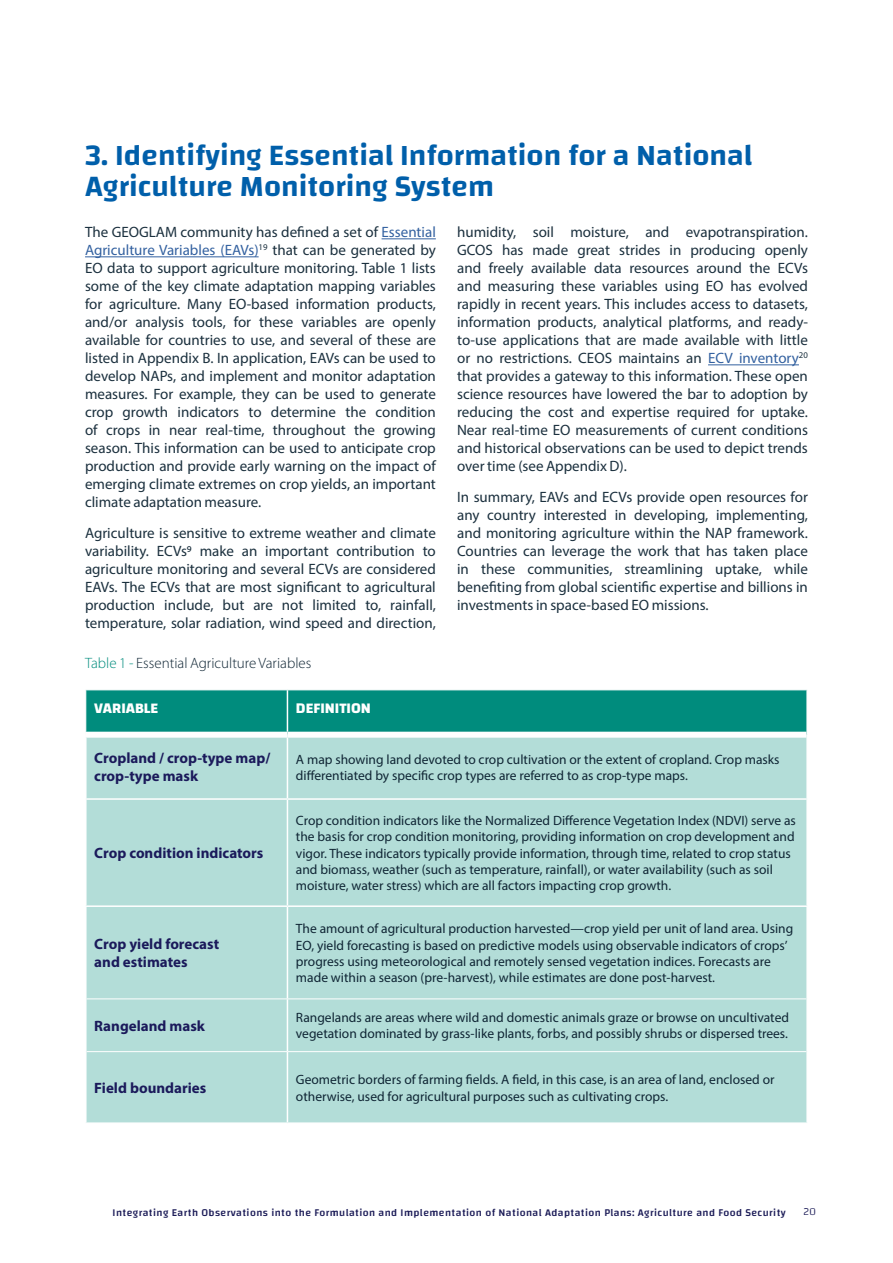
<style>
.page{position:relative;width:893px;height:1263px;background:#fff}
.page>*{position:absolute;margin:0;border:0;box-sizing:border-box;transform-origin:0 0}
.t1{font:600 30px/31.5px "Changa";color:#005faa}
.t2{font:15px/18px "Myriad Pro";color:#1b303e;text-align:justify}
.t3{font:700 15px/18px "Myriad Pro";color:#1b1a5b}
.t4{font:300 15px "Myriad Pro";color:#0f2534}
.t5{font:700 15px "Changa";color:#fff}
.t6{font:13.5px/16.2px "Myriad Pro";color:#0f2534}
.t7{font:500 10.5px "Changa";letter-spacing:.04em;color:#1b1b57}
.t8{font:300 10.5px "Changa";color:#1b1b57}
.s1{color:#3361a0}
.s2{color:#008c7d}
</style>
<div class="page">
<hr style="left:382px;top:238px;width:54px;height:1px;background:#3361a0">
<hr style="left:85px;top:256px;width:174px;height:1px;background:#3361a0">
<hr style="left:708px;top:364px;width:91px;height:1px;background:#3361a0">
<div style="left:86px;top:690px;width:720px;height:42px;background:#008c7d"></div>
<div style="left:87px;top:738px;width:719px;height:384px;background:#b3ddd8"></div>
<hr style="left:287px;top:690px;width:1px;height:42px;background:#fff">
<hr style="left:287px;top:738px;width:1px;height:60px;background:#fff">
<hr style="left:287px;top:800px;width:1px;height:105px;background:#fff">
<hr style="left:287px;top:907px;width:1px;height:91px;background:#fff">
<hr style="left:287px;top:999px;width:1px;height:52px;background:#fff">
<hr style="left:287px;top:1052px;width:1px;height:70px;background:#fff">
<hr style="left:85px;top:905px;width:202px;height:2px;background:#fff">
<hr style="left:287px;top:905px;width:521px;height:2px;background:#fff">
<hr style="left:87px;top:998px;width:200px;height:1px;background:#fff">
<hr style="left:287px;top:998px;width:519px;height:1px;background:#fff">
<hr style="left:87px;top:1051px;width:200px;height:1px;background:#fff">
<hr style="left:287px;top:1051px;width:519px;height:1px;background:#fff">
<hr style="left:85px;top:798px;width:202px;height:2px;background:#fff">
<hr style="left:287px;top:798px;width:521px;height:2px;background:#fff">
<h1 class="t1" style="left:85px;top:139px;width:669px">3. Identifying Essential Information for a National<br>Agriculture Monitoring System</h1>
<p class="t2" style="left:85px;top:223px;width:352px">The GEOGLAM community has defined a set of <span class="s1">Essential Agriculture Variables (EAVs)</span><sup>19</sup> that can be generated by EO data to support agriculture monitoring. Table 1 lists some of the key climate adaptation mapping variables for agriculture. Many EO-based information products, and/or analysis tools, for these variables are openly available for countries to use, and several of these are listed in Appendix B. In application, EAVs can be used to develop NAPs, and implement and monitor adaptation measures. For example, they can be used to generate crop growth indicators to determine the condition of crops in near real-time, throughout the growing season. This information can be used to anticipate crop production and provide early warning on the impact of emerging climate extremes on crop yields, an important climate adaptation measure.</p>
<p class="t2" style="left:85px;top:524px;width:352px">Agriculture is sensitive to extreme weather and climate variability. ECVs9 make an important contribution to agriculture monitoring and several ECVs are considered EAVs. The ECVs that are most significant to agricultural production include, but are not limited to, rainfall, temperature, solar radiation, wind speed and direction,</p>
<p class="t4" style="left:85px;top:654px;width:228px"><span class="s2">Table 1 -</span> Essential Agriculture Variables</p>
<p class="t5" style="left:94px;top:698px;width:65px">VARIABLE</p>
<p class="t5" style="left:296px;top:698px;width:76px">DEFINITION</p>
<p class="t2" style="left:457px;top:223px;width:352px">humidity, soil moisture, and evapotranspiration.<br>GCOS has made great strides in producing openly and freely available data resources around the ECVs and measuring these variables using EO has evolved rapidly in recent years. This includes access to datasets, information products, analytical platforms, and ready&shy;to-use applications that are made available with little or no restrictions. CEOS maintains an <span class="s1">ECV inventory</span><sup>20 </sup>that provides a gateway to this information. These open science resources have lowered the bar to adoption by reducing the cost and expertise required for uptake.<br>Near real-time EO measurements of current conditions and historical observations can be used to depict trends over time (see Appendix D).</p>
<p class="t2" style="left:457px;top:488px;width:352px">In summary, EAVs and ECVs provide open resources for any country interested in developing, implementing, and monitoring agriculture within the NAP framework.<br>Countries can leverage the work that has taken place in these communities, streamlining uptake, while benefiting from global scientific expertise and billions in investments in space-based EO missions.</p>
<p class="t3" style="left:94px;top:749px;width:178px">Cropland / crop-type map/ crop-type mask</p>
<p class="t6" style="left:296px;top:751px;width:485px">A map showing land devoted to crop cultivation or the extent of cropland. Crop masks differentiated by specific crop types are referred to as crop-type maps.</p>
<p class="t3" style="left:94px;top:844px;width:171px">Crop condition indicators</p>
<p class="t3" style="left:94px;top:935px;width:126px">Crop yield forecast and estimates</p>
<p class="t6" style="left:296px;top:812px;width:501px">Crop condition indicators like the Normalized Difference Vegetation Index (NDVI) serve as the basis for crop condition monitoring, providing information on crop development and vigor. These indicators typically provide information, through time, related to crop status and biomass, weather (such as temperature, rainfall), or water availability (such as soil moisture, water stress) which are all factors impacting crop growth.</p>
<p class="t6" style="left:296px;top:920px;width:499px">The amount of agricultural production harvested—crop yield per unit of land area. Using EO, yield forecasting is based on predictive models using observable indicators of crops’ progress using meteorological and remotely sensed vegetation indices. Forecasts are made within a season (pre-harvest), while estimates are done post-harvest.</p>
<p class="t3" style="left:94px;top:1016px;width:112px">Rangeland mask</p>
<p class="t6" style="left:296px;top:1009px;width:495px">Rangelands are areas where wild and domestic animals graze or browse on uncultivated vegetation dominated by grass-like plants, forbs, and possibly shrubs or dispersed trees.</p>
<p class="t3" style="left:94px;top:1078px;width:114px">Field boundaries</p>
<p class="t6" style="left:296px;top:1071px;width:480px">Geometric borders of farming fields. A field, in this case, is an area of land, enclosed or otherwise, used for agricultural purposes such as cultivating crops.</p>
<p class="t7" style="left:113px;top:1206px;width:675px">Integrating Earth Observations into the Formulation and Implementation of National Adaptation Plans: Agriculture and Food Security</p>
<p class="t8" style="left:803px;top:1206px;width:14px">20</p>
</div>
